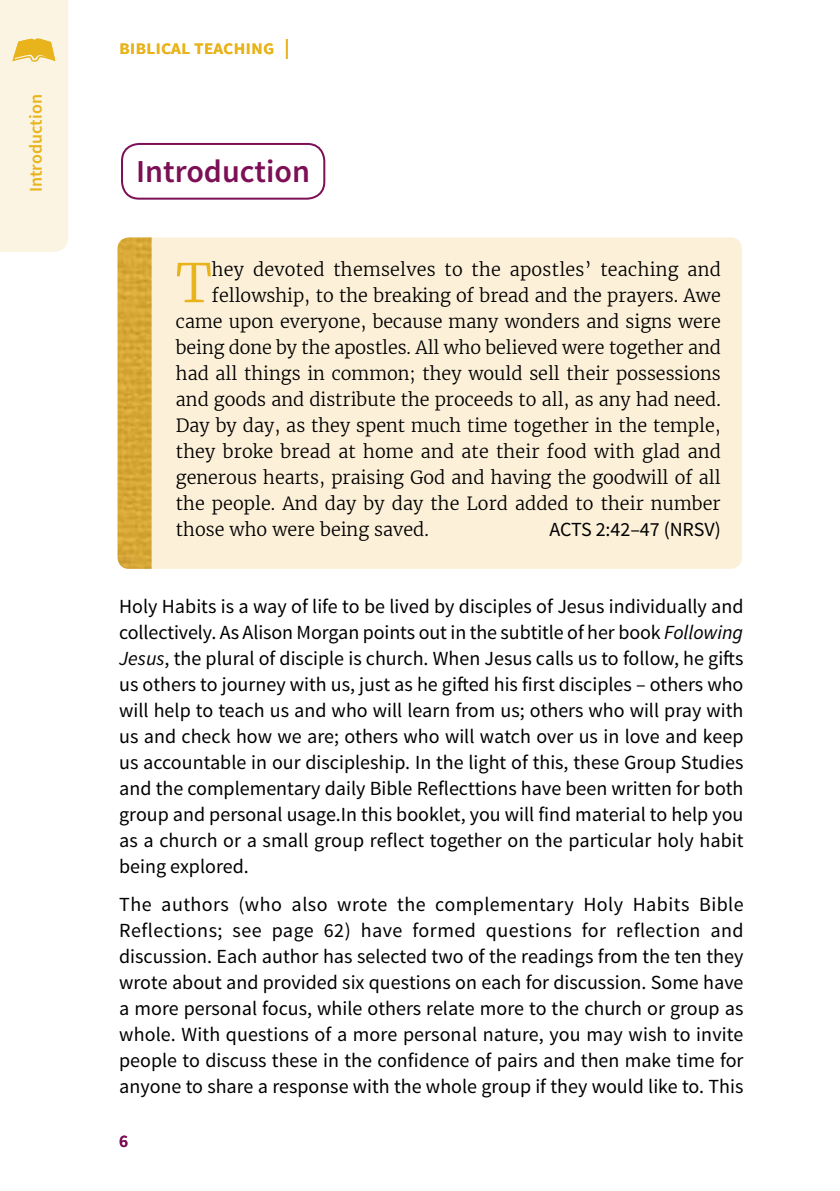
<style>
.page{position:relative;width:840px;height:1191px;background:#fff}
.page>*{position:absolute;margin:0;border:0;box-sizing:border-box;transform-origin:0 0}
.t1{font:300 53px "Merriweather";color:#e9b41b}
.t2{font:600 32px "Source Sans Pro";color:#7c0f55}
.t3{font:20px/26px "Source Sans Pro";color:#000;text-align:justify}
.t4{font:600 20px "Source Sans Pro";color:#e9b41b}
.t5{font:300 18px "Merriweather";color:#000}
.t6{font:600 18px "Source Sans Pro";color:#e9b41b}
.t7{font:600 17.6px "Source Sans Pro";color:#7c0f55}
.s1{font-style:italic}
</style>
<div class="page">
<div style="left:0;top:0;width:68px;height:252px;background:#fcf4e2"></div>
<div style="left:117px;top:237px;width:624px;height:332px;background:#fcf0d9;border-radius:11px"></div>
<img style="left:117px;top:237px;width:34px;height:332px">
<div style="left:121px;top:143px;width:204px;height:57px;border:2px solid #7c0f55;border-radius:17px"></div>
<p class="t6" style="left:24px;top:192px;width:99px;rotate:-90deg">Introduction</p>
<p class="t4" style="left:119px;top:34px;width:172px">biblical teaching |</p>
<h2 class="t2" style="left:136px;top:151px;width:175px">Introduction</h2>
<h1 class="t1" style="left:176px;top:250px;width:37px">T</h1>
<p class="t5" style="left:212px;top:258px;width:510px">hey devoted themselves to the apostles’ teaching and</p>
<p class="t5" style="left:212px;top:284px;width:510px">fellowship, to the breaking of bread and the prayers. Awe</p>
<p class="t5" style="left:176px;top:310px;width:546px">came upon everyone, because many wonders and signs were</p>
<p class="t5" style="left:176px;top:336px;width:546px">being done by the apostles. All who believed were together and</p>
<p class="t5" style="left:176px;top:362px;width:546px">had all things in common; they would sell their possessions</p>
<p class="t5" style="left:176px;top:388px;width:546px">and goods and distribute the proceeds to all, as any had need.</p>
<p class="t5" style="left:176px;top:414px;width:546px">Day by day, as they spent much time together in the temple,</p>
<p class="t5" style="left:176px;top:440px;width:546px">they broke bread at home and ate their food with glad and</p>
<p class="t5" style="left:176px;top:466px;width:546px">generous hearts, praising God and having the goodwill of all</p>
<p class="t5" style="left:176px;top:492px;width:546px">the people. And day by day the Lord added to their number</p>
<p class="t5" style="left:176px;top:518px;width:254px">those who were being saved.</p>
<p class="t3" style="left:549px;top:517px;width:173px">ACTS 2:42–47 (NRSV)</p>
<p class="t3" style="left:119px;top:594px;width:625px">Holy Habits is a way of life to be lived by disciples of Jesus individually and collectively. As Alison Morgan points out in the subtitle of her book <span class="s1">Following Jesus</span>, the plural of disciple is church. When Jesus calls us to follow, he gifts us others to journey with us, just as he gifted his first disciples – others who will help to teach us and who will learn from us; others who will pray with us and check how we are; others who will watch over us in love and keep us accountable in our discipleship. In the light of this, these Group Studies and the complementary daily Bible Reflecttions have been written for both group and personal usage.In this booklet, you will find material to help you as a church or a small group reflect together on the particular holy habit being explored.</p>
<p class="t3" style="left:119px;top:891px;width:625px">The authors (who also wrote the complementary Holy Habits Bible Reflections; see page 62) have formed questions for reflection and discussion. Each author has selected two of the readings from the ten they wrote about and provided six questions on each for discussion. Some have a more personal focus, while others relate more to the church or group as whole. With questions of a more personal nature, you may wish to invite people to discuss these in the confidence of pairs and then make time for anyone to share a response with the whole group if they would like to. This</p>
<p class="t7" style="left:119px;top:1130px;width:11px">6</p>
</div>
